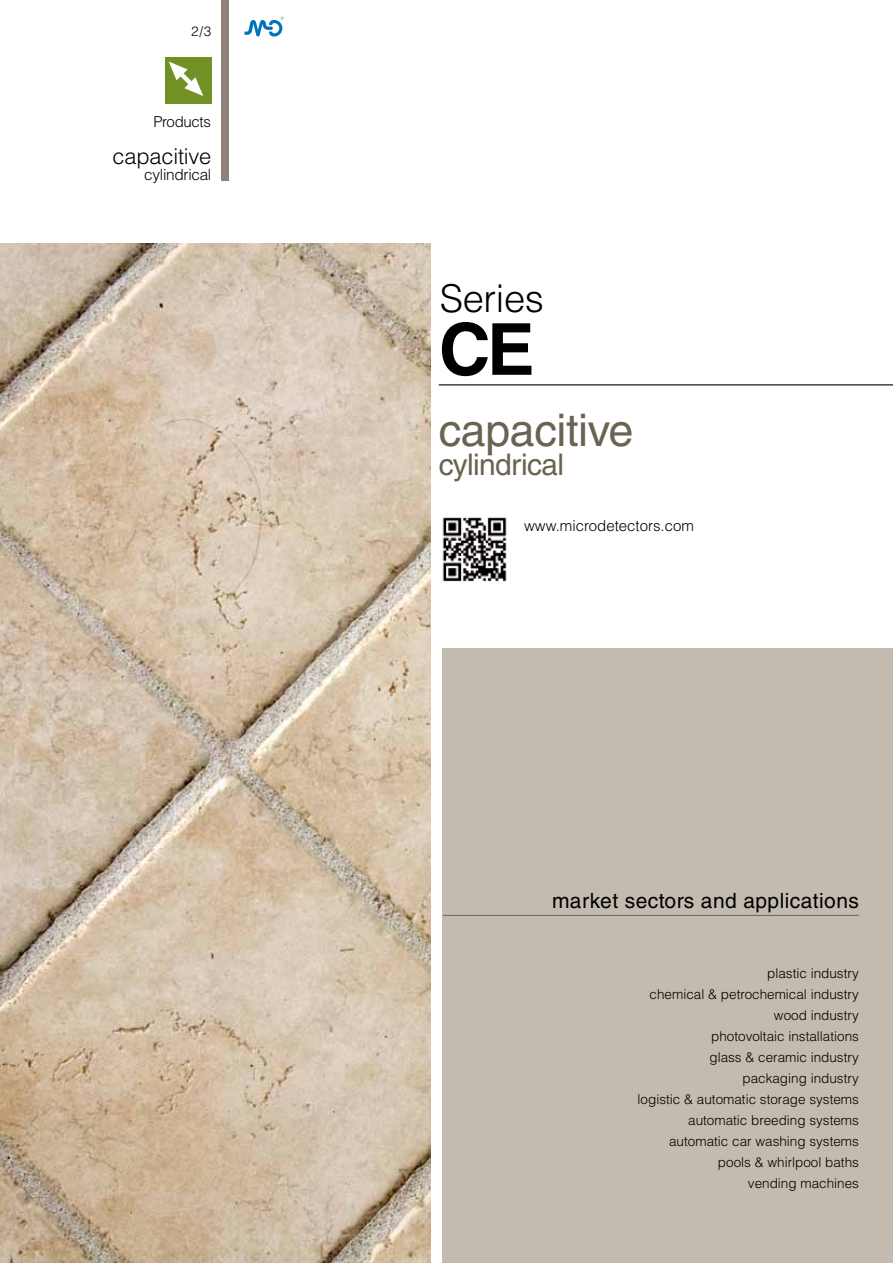
<style>
.page{position:relative;width:893px;height:1263px;background:#fff}
.page>*{position:absolute;margin:0;border:0;box-sizing:border-box;transform-origin:0 0}
.t1{font:700 71.7px "Helvetica LT Std";color:#000}
.t2{font:45px "Helvetica LT Std";letter-spacing:-.01em;color:#6b6351}
.t3{font:300 38.25px "Helvetica LT Std";letter-spacing:-.01em;color:#000}
.t4{font:29.85px "Helvetica LT Std";letter-spacing:-.02em;color:#6b6351}
.t5{font:300 21.9px "Helvetica LT Std";letter-spacing:-.01em;color:#000}
.t6{font:21px "Helvetica LT Std";letter-spacing:.02em;color:#000}
.t7{font:300 15.45px "Helvetica LT Std";letter-spacing:-.02em;color:#000}
.t8{font:300 15px "Helvetica LT Std";color:#000}
.t9{font:300 15px "Helvetica LT Std";letter-spacing:-.02em;color:#000}
.t10{font:300 13.5px/21px "Helvetica LT Std";color:#000;text-align:right}
</style>
<div class="page">
<div style="left:443px;top:648px;width:450px;height:615px;background:#c3bbaf"></div>
<div style="left:221px;top:0;width:8px;height:180px;background:#918077"></div>
<svg style="left:244px;top:17px;width:40px;height:20px"></svg>
<hr style="left:443px;top:915px;width:416px;height:1px;background:#6b6351">
<hr style="left:439px;top:384px;width:454px;height:2px;background:#434245">
<img style="left:442px;top:517px;width:65px;height:65px">
<div style="left:165px;top:57px;width:47px;height:47px;background:#729125"></div>
<svg style="left:169px;top:62px;width:34px;height:34px"></svg>
<img style="left:0;top:244px;width:430px;height:1019px">
<p class="t10" style="left:191px;top:21px;width:22px">2/3</p>
<p class="t9" style="left:153px;top:112px;width:59px">Products</p>
<h3 class="t5" style="left:113px;top:142px;width:100px">capacitive</h3>
<p class="t7" style="left:144px;top:165px;width:69px">cylindrical</p>
<h3 class="t3" style="left:440px;top:275px;width:106px">Series</h3>
<h1 class="t1" style="left:439px;top:306px;width:97px">CE</h1>
<h2 class="t2" style="left:439px;top:404px;width:196px">capacitive</h2>
<h3 class="t4" style="left:439px;top:447px;width:127px">cylindrical</h3>
<p class="t8" style="left:524px;top:516px;width:171px">www.microdetectors.com</p>
<h3 class="t6" style="left:552px;top:888px;width:308px">market sectors and applications</h3>
<p class="t10" style="left:638px;top:963px;width:223px">plastic industry<br>chemical &amp; petrochemical industry wood industry<br>photovoltaic installations<br>glass &amp; ceramic industry<br>packaging industry<br>logistic &amp; automatic storage systems automatic breeding systems automatic car washing systems pools &amp; whirlpool baths<br>vending machines</p>
</div>
